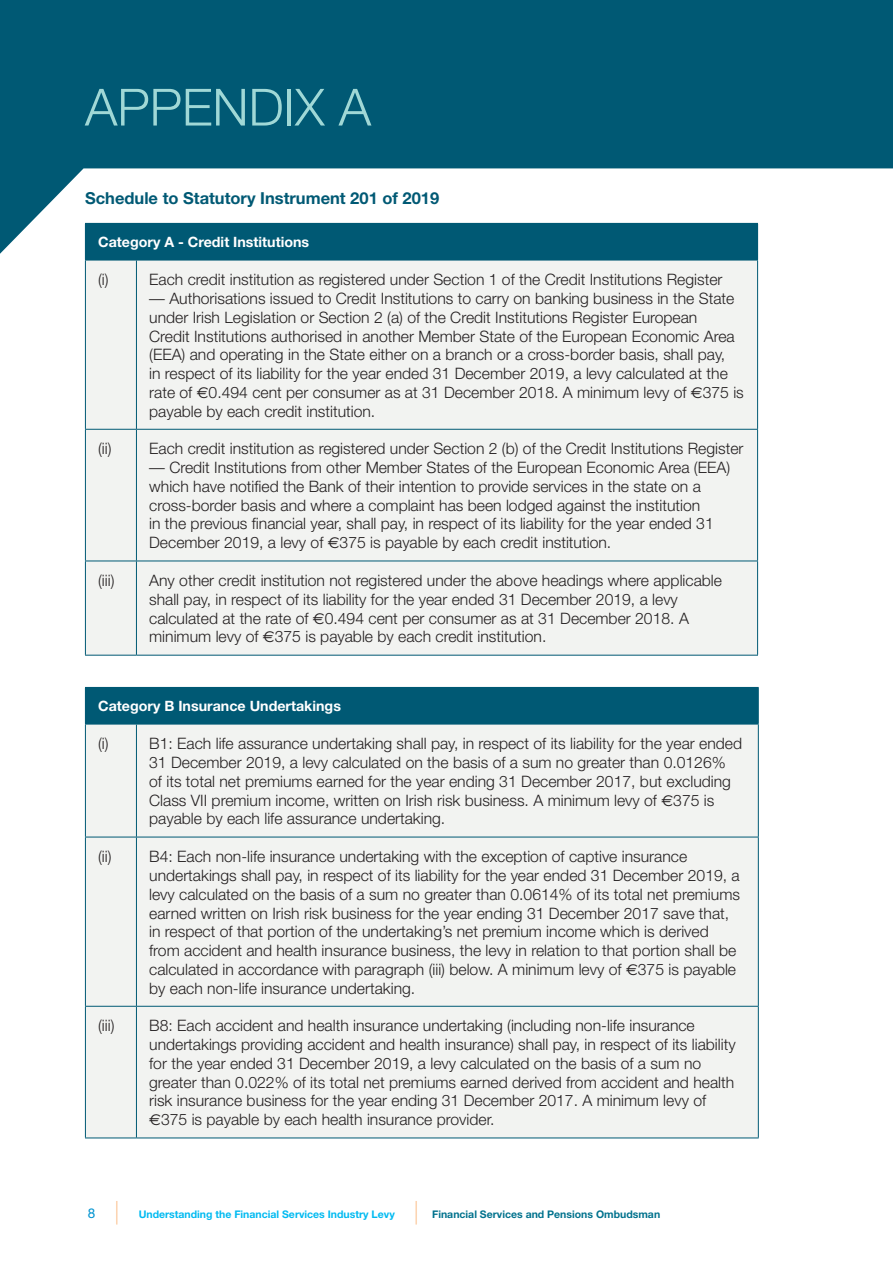
<style>
.page{position:relative;width:893px;height:1263px;background:#fff}
.page>*{position:absolute;margin:0;border:0;box-sizing:border-box;transform-origin:0 0}
.SUb_A_1_col{font:300 51.3px "Helvetica Neue";color:#a0d8d6}
.Sub_B_FSPO{font:700 16.5px "Helvetica Neue";color:#005974}
.body_FSPO{font:300 15.75px/18.8px "Helvetica Neue";color:#231f20}
.White_bold{font:700 14.25px "Helvetica Neue";color:#fff}
.t1{font:13.5px "Helvetica Neue";color:#0093d0}
.t2{font:700 10.5px "Helvetica Neue";color:#00baf1}
.t3{font:700 10.5px "Helvetica Neue";color:#01728d}
.s1{font-family:"Euro Sans";font-weight:400}
.s2{font-weight:400;font-size:31.5px;color:#f9a863}
</style>
<div class="page">
<svg style="left:0;top:0;width:893px;height:254px;fill:#005974"></svg>
<div style="left:85px;top:223px;width:673px;height:37px;background:#005974"></div>
<div style="left:86px;top:261px;width:671px;height:394px;background:#f2f3f1"></div>
<div style="left:86px;top:430px;width:671px;height:131px;background:#f2f3f1"></div>
<hr style="left:85px;top:260px;width:51px;height:1px;background:#005974">
<hr style="left:85px;top:260px;width:1px;height:169px;background:#005974">
<hr style="left:136px;top:260px;width:622px;height:1px;background:#005974">
<hr style="left:136px;top:260px;width:1px;height:169px;background:#005974">
<hr style="left:757px;top:260px;width:1px;height:169px;background:#005974">
<hr style="left:85px;top:429px;width:51px;height:1px;background:#005974">
<hr style="left:85px;top:430px;width:1px;height:131px;background:#005974">
<hr style="left:136px;top:429px;width:622px;height:1px;background:#005974">
<hr style="left:136px;top:430px;width:1px;height:131px;background:#005974">
<hr style="left:757px;top:430px;width:1px;height:131px;background:#005974">
<hr style="left:85px;top:561px;width:51px;height:1px;background:#005974">
<hr style="left:85px;top:561px;width:1px;height:94px;background:#005974">
<hr style="left:136px;top:561px;width:622px;height:1px;background:#005974">
<hr style="left:136px;top:561px;width:1px;height:94px;background:#005974">
<hr style="left:757px;top:561px;width:1px;height:94px;background:#005974">
<hr style="left:85px;top:655px;width:51px;height:1px;background:#005974">
<hr style="left:136px;top:655px;width:622px;height:1px;background:#005974">
<div style="left:85px;top:687px;width:673px;height:37px;background:#005974"></div>
<div style="left:86px;top:725px;width:672px;height:412px;background:#f2f3f1"></div>
<hr style="left:136px;top:687px;width:623px;height:1px;background:#005974">
<hr style="left:758px;top:688px;width:1px;height:36px;background:#005974">
<hr style="left:85px;top:724px;width:51px;height:1px;background:#005974">
<hr style="left:85px;top:724px;width:1px;height:113px;background:#005974">
<hr style="left:136px;top:724px;width:623px;height:1px;background:#005974">
<hr style="left:136px;top:724px;width:1px;height:113px;background:#005974">
<hr style="left:758px;top:724px;width:1px;height:113px;background:#005974">
<hr style="left:85px;top:837px;width:51px;height:1px;background:#005974">
<hr style="left:85px;top:837px;width:1px;height:169px;background:#005974">
<hr style="left:136px;top:837px;width:623px;height:1px;background:#005974">
<hr style="left:136px;top:837px;width:1px;height:169px;background:#005974">
<hr style="left:758px;top:837px;width:1px;height:169px;background:#005974">
<hr style="left:85px;top:1006px;width:51px;height:1px;background:#005974">
<hr style="left:85px;top:1007px;width:1px;height:130px;background:#005974">
<hr style="left:136px;top:1006px;width:623px;height:1px;background:#005974">
<hr style="left:136px;top:1007px;width:1px;height:130px;background:#005974">
<hr style="left:758px;top:1007px;width:1px;height:130px;background:#005974">
<hr style="left:85px;top:1137px;width:51px;height:1px;background:#005974">
<hr style="left:136px;top:1137px;width:623px;height:1px;background:#005974">
<p class="SUb_A_1_col" style="left:85px;top:76px;width:288px">APPENDIX A</p>
<p class="Sub_B_FSPO" style="left:85px;top:188px;width:356px">Schedule to Statutory Instrument 201 of 2019</p>
<p class="White_bold" style="left:98px;top:233px;width:213px">Category A - Credit Institutions</p>
<p class="body_FSPO" style="left:98px;top:270px;width:12px">(i)</p>
<p class="body_FSPO" style="left:149px;top:270px;width:575px">Each credit institution as registered under Section 1 of the Credit Institutions Register</p>
<p class="body_FSPO" style="left:149px;top:289px;width:596px">— Authorisations issued to Credit Institutions to carry on banking business in the State under Irish Legislation or Section 2 (a) of the Credit Institutions Register European<br>Credit Institutions authorised in another Member State of the European Economic Area (EEA) and operating in the State either on a branch or a cross-border basis, shall pay,<br>in respect of its liability for the year ended 31 December 2019, a levy calculated at the rate of <span class="s1">€</span>0.494 cent per consumer as at 31 December 2018. A minimum levy of <span class="s1">€</span>375 is payable by each credit institution.</p>
<p class="body_FSPO" style="left:98px;top:439px;width:15px">(ii)</p>
<p class="body_FSPO" style="left:149px;top:439px;width:596px">Each credit institution as registered under Section 2 (b) of the Credit Institutions Register</p>
<p class="body_FSPO" style="left:149px;top:458px;width:582px">— Credit Institutions from other Member States of the European Economic Area (EEA) which have notified the Bank of their intention to provide services in the state on a cross-border basis and where a complaint has been lodged against the institution<br>in the previous financial year, shall pay, in respect of its liability for the year ended 31<br>December 2019, a levy of <span class="s1">€</span>375 is payable by each credit institution.</p>
<p class="body_FSPO" style="left:98px;top:571px;width:18px">(iii)</p>
<p class="body_FSPO" style="left:149px;top:571px;width:574px">Any other credit institution not registered under the above headings where applicable shall pay, in respect of its liability for the year ended 31 December 2019, a levy calculated at the rate of <span class="s1">€</span>0.494 cent per consumer as at 31 December 2018. A minimum levy of <span class="s1">€</span>375 is payable by each credit institution.</p>
<p class="White_bold" style="left:98px;top:697px;width:244px">Category B Insurance Undertakings</p>
<p class="body_FSPO" style="left:98px;top:734px;width:12px">(i)</p>
<p class="body_FSPO" style="left:149px;top:734px;width:594px">B1: Each life assurance undertaking shall pay, in respect of its liability for the year ended 31 December 2019, a levy calculated on the basis of a sum no greater than 0.0126% of its total net premiums earned for the year ending 31 December 2017, but excluding Class VII premium income, written on Irish risk business. A minimum levy of <span class="s1">€</span>375 is payable by each life assurance undertaking.</p>
<p class="body_FSPO" style="left:98px;top:847px;width:15px">(ii)</p>
<p class="body_FSPO" style="left:149px;top:847px;width:592px">B4: Each non-life insurance undertaking with the exception of captive insurance undertakings shall pay, in respect of its liability for the year ended 31 December 2019, a levy calculated on the basis of a sum no greater than 0.0614% of its total net premiums earned written on Irish risk business for the year ending 31 December 2017 save that, in respect of that portion of the undertaking’s net premium income which is derived from accident and health insurance business, the levy in relation to that portion shall be calculated in accordance with paragraph (iii) below. A minimum levy of <span class="s1">€</span>375 is payable by each non-life insurance undertaking.</p>
<p class="body_FSPO" style="left:98px;top:1016px;width:18px">(iii)</p>
<p class="body_FSPO" style="left:149px;top:1016px;width:588px">B8: Each accident and health insurance undertaking (including non-life insurance undertakings providing accident and health insurance) shall pay, in respect of its liability for the year ended 31 December 2019, a levy calculated on the basis of a sum no greater than 0.022% of its total net premiums earned derived from accident and health risk insurance business for the year ending 31 December 2017. A minimum levy of <span class="s1">€</span>375 is payable by each health insurance provider.</p>
<p class="t1" style="left:88px;top:1205px;width:9px">8</p>
<p class="t2" style="left:116px;top:1208px;width:280px"><span class="s2">|</span> Understanding the Financial Services Industry Levy</p>
<p class="t3" style="left:415px;top:1208px;width:246px"><span class="s2">|</span> Financial Services and Pensions Ombudsman</p>
</div>
